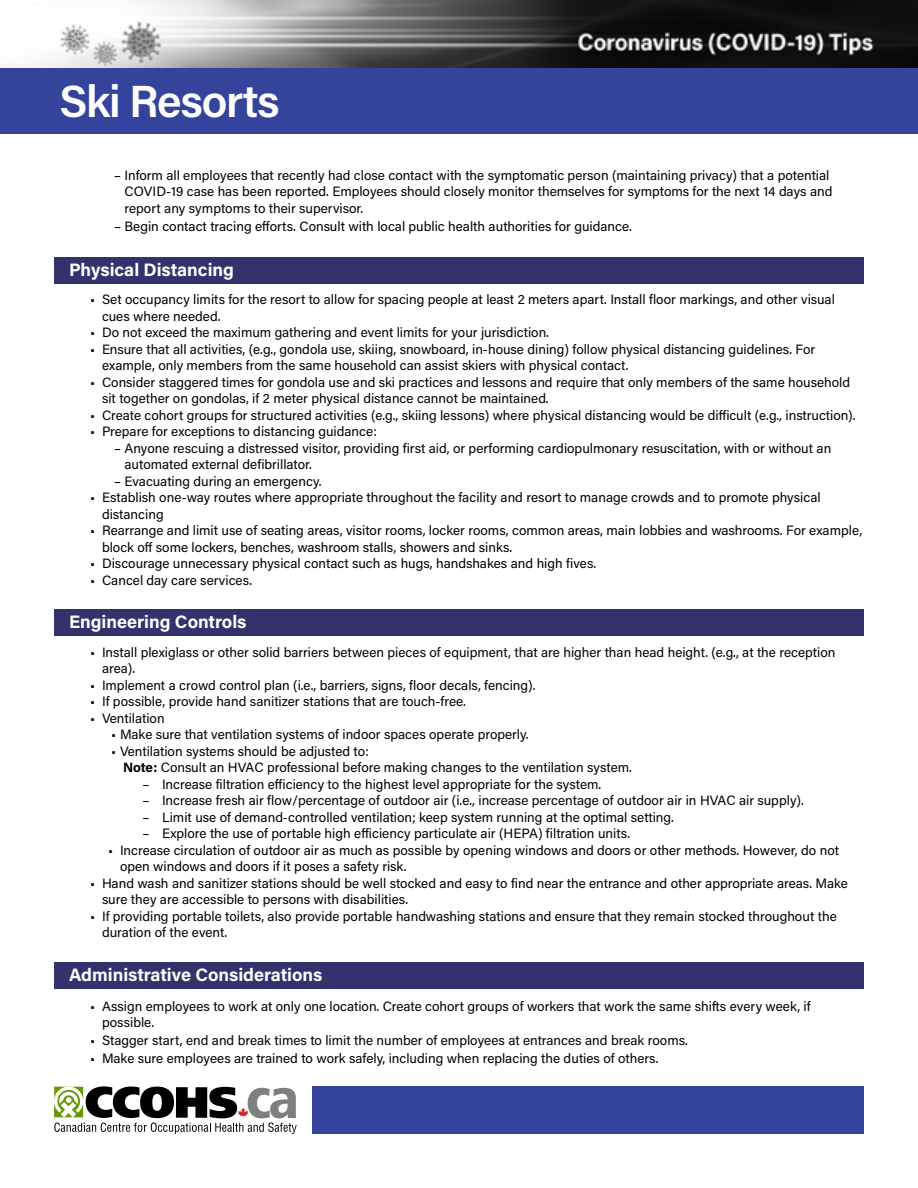
<style>
.page{position:relative;width:918px;height:1188px;background:#fff}
.page>*{position:absolute;margin:0;border:0;box-sizing:border-box;transform-origin:0 0}
.t1{font:600 45px "Acumin Pro";letter-spacing:-.03em;color:#fff}
.subheads{font:700 18px "Acumin Pro";color:#fff}
.t2{font:13.5px/16.5px "Acumin Pro";color:#000}
.s1{font-weight:700}
</style>
<div class="page">
<div style="left:313px;top:1086px;width:551px;height:48px;background:#34449d"></div>
<img style="left:0;top:0;width:918px;height:69px">
<svg style="left:54px;top:1086px;width:243px;height:48px"></svg>
<div style="left:54px;top:257px;width:810px;height:27px;background:#35316d"></div>
<div style="left:54px;top:609px;width:810px;height:27px;background:#35316d"></div>
<div style="left:54px;top:962px;width:810px;height:27px;background:#35316d"></div>
<div style="left:0;top:69px;width:918px;height:65px;background:#34449d"></div>
<h1 class="t1" style="left:60px;top:69px;width:222px">Ski Resorts</h1>
<p class="t2" style="left:124px;top:166px;width:710px;text-indent:-10px">– Inform all employees that recently had close contact with the symptomatic person (maintaining privacy) that a potential<br>COVID-19 case has been reported. Employees should closely monitor themselves for symptoms for the next 14 days and report any symptoms to their supervisor.</p>
<p class="t2" style="left:114px;top:217px;width:519px">– Begin contact tracing efforts. Consult with local public health authorities for guidance.</p>
<p class="subheads" style="left:69px;top:257px;width:167px">Physical Distancing</p>
<p class="t2" style="left:102px;top:291px;width:734px;text-indent:-12px">• Set occupancy limits for the resort to allow for spacing people at least 2 meters apart. Install floor markings, and other visual cues where needed.</p>
<p class="t2" style="left:90px;top:324px;width:460px">• Do not exceed the maximum gathering and event limits for your jurisdiction.</p>
<p class="t2" style="left:102px;top:340px;width:715px;text-indent:-12px">• Ensure that all activities, (e.g., gondola use, skiing, snowboard, in-house dining) follow physical distancing guidelines. For example, only members from the same household can assist skiers with physical contact.</p>
<p class="t2" style="left:102px;top:373px;width:750px;text-indent:-12px">• Consider staggered times for gondola use and ski practices and lessons and require that only members of the same household sit together on gondolas, if 2 meter physical distance cannot be maintained.</p>
<p class="t2" style="left:90px;top:406px;width:767px">• Create cohort groups for structured activities (e.g., skiing lessons) where physical distancing would be difficult (e.g., instruction).</p>
<p class="t2" style="left:90px;top:423px;width:288px">• Prepare for exceptions to distancing guidance:</p>
<p class="t2" style="left:124px;top:439px;width:708px;text-indent:-10px">– Anyone rescuing a distressed visitor, providing first aid, or performing cardiopulmonary resuscitation, with or without an automated external defibrillator.</p>
<p class="t2" style="left:114px;top:472px;width:209px">– Evacuating during an emergency.</p>
<p class="t2" style="left:102px;top:489px;width:720px;text-indent:-12px">• Establish one-way routes where appropriate throughout the facility and resort to manage crowds and to promote physical distancing</p>
<p class="t2" style="left:102px;top:522px;width:762px;text-indent:-12px">• Rearrange and limit use of seating areas, visitor rooms, locker rooms, common areas, main lobbies and washrooms. For example, block off some lockers, benches, washroom stalls, showers and sinks.</p>
<p class="t2" style="left:90px;top:555px;width:508px">• Discourage unnecessary physical contact such as hugs, handshakes and high fives.</p>
<p class="t2" style="left:90px;top:571px;width:164px">• Cancel day care services.</p>
<p class="subheads" style="left:69px;top:609px;width:179px">Engineering Controls</p>
<p class="t2" style="left:102px;top:643px;width:735px;text-indent:-12px">• Install plexiglass or other solid barriers between pieces of equipment, that are higher than head height. (e.g., at the reception area).</p>
<p class="t2" style="left:90px;top:676px;width:447px">• Implement a crowd control plan (i.e., barriers, signs, floor decals, fencing).</p>
<p class="t2" style="left:90px;top:693px;width:378px">• If possible, provide hand sanitizer stations that are touch-free.</p>
<p class="t2" style="left:90px;top:709px;width:76px">• Ventilation</p>
<p class="t2" style="left:111px;top:726px;width:419px">• Make sure that ventilation systems of indoor spaces operate properly.</p>
<p class="t2" style="left:123px;top:742px;width:510px;text-indent:-12px">• Ventilation systems should be adjusted to:<br><span class="s1">Note:</span> Consult an HVAC professional before making changes to the ventilation system.</p>
<p class="t2" style="left:142px;top:775px;width:460px">– Increase filtration efficiency to the highest level appropriate for the system.</p>
<p class="t2" style="left:142px;top:792px;width:663px">– Increase fresh air flow/percentage of outdoor air (i.e., increase percentage of outdoor air in HVAC air supply).</p>
<p class="t2" style="left:142px;top:808px;width:533px">– Limit use of demand-controlled ventilation; keep system running at the optimal setting.</p>
<p class="t2" style="left:142px;top:825px;width:489px">– Explore the use of portable high efficiency particulate air (HEPA) filtration units.</p>
<p class="t2" style="left:120px;top:841px;width:721px;text-indent:-12px">• Increase circulation of outdoor air as much as possible by opening windows and doors or other methods. However, do not open windows and doors if it poses a safety risk.</p>
<p class="t2" style="left:102px;top:874px;width:748px;text-indent:-12px">• Hand wash and sanitizer stations should be well stocked and easy to find near the entrance and other appropriate areas. Make sure they are accessible to persons with disabilities.</p>
<p class="t2" style="left:102px;top:907px;width:736px;text-indent:-12px">• If providing portable toilets, also provide portable handwashing stations and ensure that they remain stocked throughout the duration of the event.</p>
<p class="subheads" style="left:69px;top:962px;width:255px">Administrative Considerations</p>
<p class="t2" style="left:102px;top:997px;width:710px;text-indent:-12px">• Assign employees to work at only one location. Create cohort groups of workers that work the same shifts every week, if possible.</p>
<p class="t2" style="left:90px;top:1032px;width:600px">• Stagger start, end and break times to limit the number of employees at entrances and break rooms.</p>
<p class="t2" style="left:90px;top:1050px;width:570px">• Make sure employees are trained to work safely, including when replacing the duties of others.</p>
</div>
